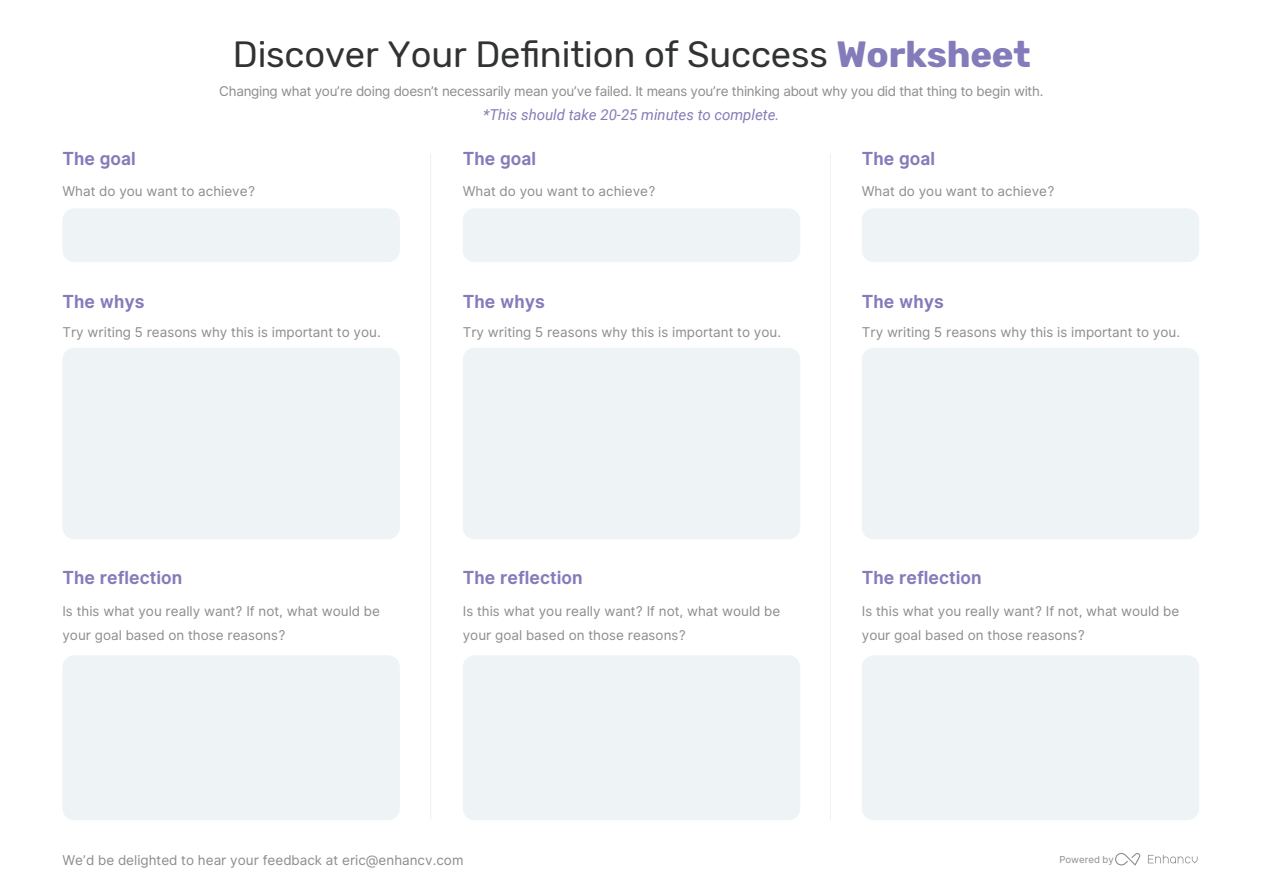
<style>
.page{position:relative;width:1263px;height:893px;background:#fff}
.page>*{position:absolute;margin:0;border:0;box-sizing:border-box;transform-origin:0 0}
.t1{font:36.45px "Rubik";letter-spacing:-.005em;color:#313232}
.t2{font:700 18px "Inter UI";color:#847cba}
.t3{font:italic 15px "Roboto";color:#857cb9}
.t4{font:13.5px/24px "Inter UI";color:#8c8d8d}
.t5{font:13.5px "Inter UI";letter-spacing:-.02em;color:#8c8d8d}
.t6{font:9.6px "Inter UI";color:#8c8d8d}
.s1{font-weight:700;color:#847cba}
</style>
<div class="page">
<div style="left:62px;top:208px;width:338px;height:54px;background:#eef3f6;border-radius:12px"></div>
<svg style="left:1148px;top:855px;width:49px;height:8px"></svg>
<svg style="left:1115px;top:853px;width:25px;height:12px"></svg>
<div style="left:62px;top:655px;width:338px;height:165px;background:#eef3f6;border-radius:12px"></div>
<div style="left:62px;top:348px;width:338px;height:191px;background:#eef3f6;border-radius:12px"></div>
<div style="left:463px;top:655px;width:337px;height:165px;background:#eef3f6;border-radius:12px"></div>
<div style="left:463px;top:348px;width:337px;height:191px;background:#eef3f6;border-radius:12px"></div>
<div style="left:463px;top:208px;width:337px;height:54px;background:#eef3f6;border-radius:12px"></div>
<div style="left:862px;top:655px;width:337px;height:165px;background:#eef3f6;border-radius:12px"></div>
<div style="left:862px;top:348px;width:337px;height:191px;background:#eef3f6;border-radius:12px"></div>
<div style="left:862px;top:208px;width:337px;height:54px;background:#eef3f6;border-radius:12px"></div>
<hr style="left:430px;top:154px;width:1px;height:666px;background:#eef3f6">
<hr style="left:830px;top:154px;width:1px;height:666px;background:#eef3f6">
<h1 class="t1" style="left:233px;top:34px;width:799px">Discover Your Definition of Success <span class="s1">Worksheet</span></h1>
<p class="t5" style="left:219px;top:81px;width:826px">Changing what you’re doing doesn’t necessarily mean you’ve failed. It means you’re thinking about why you did that thing to begin with.</p>
<p class="t3" style="left:483px;top:104px;width:298px">*This should take 20-25 minutes to complete.</p>
<h2 class="t2" style="left:62px;top:147px;width:75px">The goal</h2>
<p class="t4" style="left:62px;top:179px;width:194px">What do you want to achieve?</p>
<h2 class="t2" style="left:62px;top:289px;width:84px">The whys</h2>
<p class="t4" style="left:62px;top:320px;width:320px">Try writing 5 reasons why this is important to you.</p>
<h2 class="t2" style="left:463px;top:147px;width:75px">The goal</h2>
<p class="t4" style="left:463px;top:179px;width:194px">What do you want to achieve?</p>
<h2 class="t2" style="left:463px;top:289px;width:84px">The whys</h2>
<p class="t4" style="left:463px;top:320px;width:320px">Try writing 5 reasons why this is important to you.</p>
<h2 class="t2" style="left:862px;top:147px;width:75px">The goal</h2>
<p class="t4" style="left:862px;top:179px;width:194px">What do you want to achieve?</p>
<h2 class="t2" style="left:862px;top:289px;width:84px">The whys</h2>
<p class="t4" style="left:862px;top:320px;width:320px">Try writing 5 reasons why this is important to you.</p>
<h2 class="t2" style="left:62px;top:566px;width:121px">The reflection</h2>
<p class="t4" style="left:62px;top:600px;width:319px">Is this what you really want? If not, what would be your goal based on those reasons?</p>
<h2 class="t2" style="left:463px;top:566px;width:121px">The reflection</h2>
<p class="t4" style="left:463px;top:600px;width:319px">Is this what you really want? If not, what would be your goal based on those reasons?</p>
<h2 class="t2" style="left:862px;top:566px;width:121px">The reflection</h2>
<p class="t4" style="left:862px;top:600px;width:319px">Is this what you really want? If not, what would be your goal based on those reasons?</p>
<p class="t4" style="left:62px;top:848px;width:403px">We’d be delighted to hear your feedback at eric@enhancv.com</p>
<p class="t6" style="left:1059px;top:853px;width:56px">Powered by</p>
</div>
